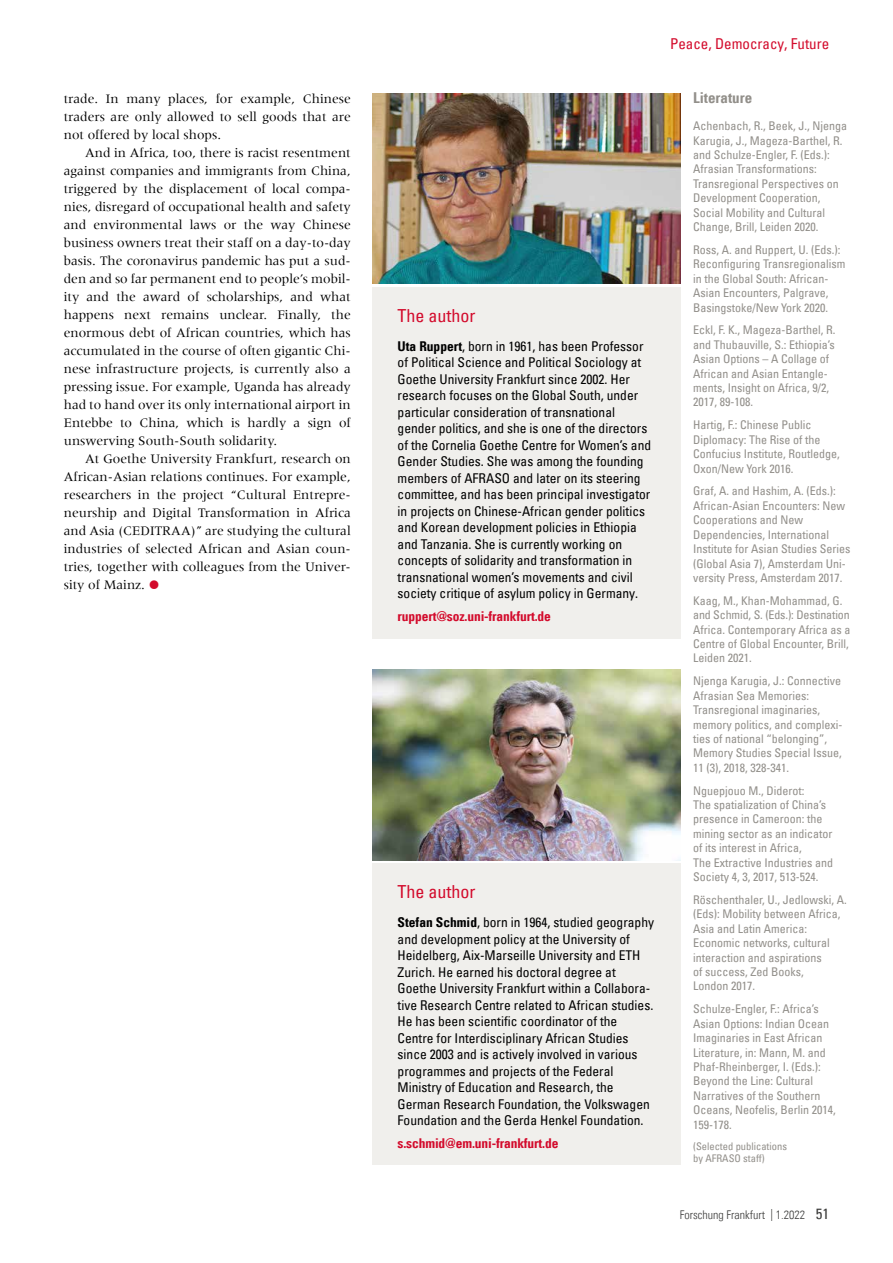
<style>
.page{position:relative;width:893px;height:1263px;background:#fff}
.page>*{position:absolute;margin:0;border:0;box-sizing:border-box;transform-origin:0 0}
.t1{font:condensed 18px "Univers Com 57";color:#d30b2c}
.t2{font:condensed 15px "Univers Com 57";color:#d30b2c}
.t3{font:15px "Univers Com 67 Bold Cond";color:#928f8a}
.t4{font:condensed 13.5px/16.5px "Univers Com 57";color:#000}
.t5{font:13.5px/18px "Meridien";color:#000;text-align:justify}
.t6{font:13.5px "Univers Com 67 Bold Cond";letter-spacing:-.01em;color:#d30b2c}
.t7{font:condensed 12px/14.4px "Univers Com 57";color:#928f8a}
.t8{font:12px "Univers Com 47 Light Cond";color:#3c3c3b}
.t9{font:condensed 10.5px/12.6px "Univers Com 57";color:#928f8a}
.s1{font-family:"Univers Com 67 Bold Cond";font-stretch:normal}
.s2{font-family:"Univers Com 57";font-stretch:condensed;font-size:15px}
</style>
<div class="page">
<div style="left:372px;top:287px;width:308px;height:352px;background:#f0efec"></div>
<img style="left:372px;top:94px;width:308px;height:190px">
<div style="left:372px;top:863px;width:308px;height:302px;background:#f0efec"></div>
<img style="left:372px;top:670px;width:308px;height:190px">
<p class="t5" style="left:64px;top:90px;width:289px">trade. In many places, for example, Chinese traders are only allowed to sell goods that are not offered by local shops.</p>
<p class="t5" style="left:64px;top:144px;width:289px;text-indent:21px">And in Africa, too, there is racist resentment against companies and immigrants from China, triggered by the displacement of local compa&shy;nies, disregard of occupational health and safety and environmental laws or the way Chinese business owners treat their staff on a day-to-day basis. The coronavirus pandemic has put a sud&shy;den and so far permanent end to people’s mobil&shy;ity and the award of scholarships, and what happens next remains unclear. Finally, the enormous debt of African countries, which has accumulated in the course of often gigantic Chi&shy;nese infrastructure projects, is currently also a pressing issue. For example, Uganda has already had to hand over its only international airport in Entebbe to China, which is hardly a sign of unswerving South-South solidarity.</p>
<p class="t5" style="left:64px;top:450px;width:289px;text-indent:21px">At Goethe University Frankfurt, research on African-Asian relations continues. For example, researchers in the project “Cultural Entrepre&shy;neurship and Digital Transformation in Africa and Asia (CEDITRAA)” are studying the cultural industries of selected African and Asian coun&shy;tries, together with colleagues from the Univer&shy;sity of Mainz.</p>
<h1 class="t1" style="left:398px;top:304px;width:79px">The author</h1>
<p class="t4" style="left:398px;top:338px;width:255px"><span class="s1">Uta Ruppert</span>, born in 1961, has been Professor of Political Science and Political Sociology at Goethe University Frankfurt since 2002. Her research focuses on the Global South, under particular consideration of transnational gender politics, and she is one of the directors of the Cornelia Goethe Centre for Women’s and Gender Studies. She was among the founding members of AFRASO and later on its steering committee, and has been principal investigator in projects on Chinese-African gender politics and Korean development policies in Ethiopia and Tanzania. She is currently working on concepts of solidarity and transformation in transnational women’s movements and civil society critique of asylum policy in Germany.</p>
<p class="t6" style="left:398px;top:608px;width:155px">ruppert@soz.uni-frankfurt.de</p>
<h1 class="t1" style="left:398px;top:880px;width:79px">The author</h1>
<p class="t4" style="left:398px;top:914px;width:258px"><span class="s1">Stefan Schmid</span>, born in 1964, studied geography and development policy at the University of Heidelberg, Aix-Marseille University and ETH Zurich. He earned his doctoral degree at Goethe University Frankfurt within a Collabora&shy;tive Research Centre related to African studies.<br>He has been scientific coordinator of the Centre for Interdisciplinary African Studies since 2003 and is actively involved in various programmes and projects of the Federal Ministry of Education and Research, the German Research Foundation, the Volkswagen Foundation and the Gerda Henkel Foundation.</p>
<p class="t6" style="left:398px;top:1134px;width:162px">s.schmid@em.uni-frankfurt.de</p>
<p class="t2" style="left:670px;top:34px;width:161px">Peace, Democracy, Future</p>
<p class="t3" style="left:693px;top:89px;width:61px">Literature</p>
<p class="t7" style="left:693px;top:119px;width:155px">Achenbach, R., Beek, J., Njenga<br>Karugia, J., Mageza-Barthel, R. and Schulze-Engler, F. (Eds.):<br>Afrasian Transformations:<br>Transregional Perspectives on<br>Development Cooperation,<br>Social Mobility and Cultural<br>Change, Brill, Leiden 2020.</p>
<p class="t7" style="left:693px;top:242px;width:154px">Ross, A. and Ruppert, U. (Eds.):<br>Reconfiguring Transregionalism in the Global South: African-<br>Asian Encounters, Palgrave,<br>Basingstoke/New York 2020.</p>
<p class="t7" style="left:693px;top:323px;width:144px">Eckl, F. K., Mageza-Barthel, R. and Thubauville, S.: Ethiopia’s<br>Asian Options – A Collage of<br>African and Asian Entangle&shy;ments, Insight on Africa, 9/2,<br>2017, 89-108.</p>
<p class="t7" style="left:693px;top:418px;width:148px">Hartig, F.: Chinese Public<br>Diplomacy: The Rise of the<br>Confucius Institute, Routledge,<br>Oxon/New York 2016.</p>
<p class="t7" style="left:693px;top:484px;width:159px">Graf, A. and Hashim, A. (Eds.):<br>African-Asian Encounters: New<br>Cooperations and New<br>Dependencies, International<br>Institute for Asian Studies Series (Global Asia 7), Amsterdam Uni&shy;versity Press, Amsterdam 2017.</p>
<p class="t7" style="left:693px;top:593px;width:159px">Kaag, M., Khan-Mohammad, G. and Schmid, S. (Eds.): Destination<br>Africa. Contemporary Africa as a<br>Centre of Global Encounter, Brill,<br>Leiden 2021.</p>
<p class="t7" style="left:693px;top:674px;width:151px">Njenga Karugia, J.: Connective<br>Afrasian Sea Memories:<br>Transregional imaginaries, memory politics, and complexi&shy;ties of national “belonging”,<br>Memory Studies Special Issue,<br>11 (3), 2018, 328-341.</p>
<p class="t7" style="left:693px;top:783px;width:141px">Nguepjouo M., Diderot:<br>The spatialization of China’s presence in Cameroon: the mining sector as an indicator of its interest in Africa,<br>The Extractive Industries and<br>Society 4, 3, 2017, 513-524.</p>
<p class="t7" style="left:693px;top:892px;width:155px">Röschenthaler, U., Jedlowski, A. (Eds): Mobility between Africa,<br>Asia and Latin America:<br>Economic networks, cultural interaction and aspirations<br>of success, Zed Books,<br>London 2017.</p>
<p class="t7" style="left:693px;top:1002px;width:144px">Schulze-Engler, F.: Africa’s<br>Asian Options: Indian Ocean<br>Imaginaries in East African<br>Literature, in: Mann, M. and<br>Phaf-Rheinberger, I. (Eds.):<br>Beyond the Line: Cultural<br>Narratives of the Southern<br>Oceans, Neofelis, Berlin 2014,<br>159-178.</p>
<p class="t9" style="left:693px;top:1139px;width:95px">(Selected publications by AFRASO staff)</p>
<p class="t8" style="left:680px;top:1208px;width:151px">Forschung Frankfurt | 1.2022 <span class="s2">51</span></p>
</div>
